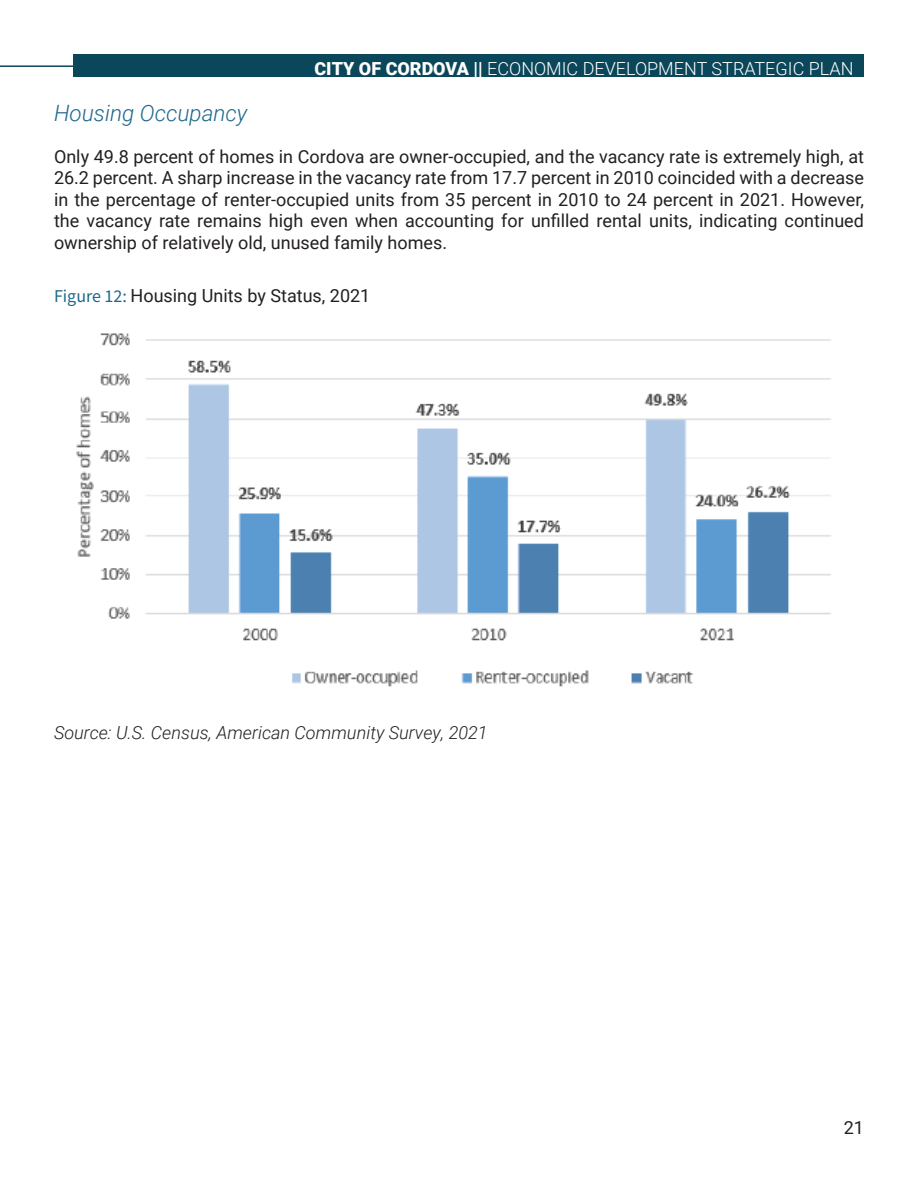
<style>
.page{position:relative;width:918px;height:1188px;background:#fff}
.page>*{position:absolute;margin:0;border:0;box-sizing:border-box;transform-origin:0 0}
.Subsection{font:italic 300 22.5px "Roboto";color:#1e688c}
.Text{font:18px/21.6px "Roboto";color:#231f20;text-align:justify}
.t1{font:300 18px "Roboto";color:#fff}
.Source{font:italic 300 18px "Roboto";color:#231f20}
.s1{font-weight:900}
.s2{font-family:"Source Sans Variable";color:#1e688c}
</style>
<div class="page">
<hr style="left:0;top:65px;width:864px;height:2px;background:#0b475a">
<div style="left:73px;top:54px;width:791px;height:23px;background:#0b475a"></div>
<img style="left:76px;top:333px;width:755px;height:354px">
<p class="t1" style="left:314px;top:56px;width:541px"><span class="s1">CITY OF CORDOVA ||</span> ECONOMIC DEVELOPMENT STRATEGIC PLAN</p>
<p class="Subsection" style="left:54px;top:97px;width:195px">Housing Occupancy</p>
<p class="Text" style="left:54px;top:145px;width:812px">Only 49.8 percent of homes in Cordova are owner-occupied, and the vacancy rate is extremely high, at 26.2 percent. A sharp increase in the vacancy rate from 17.7 percent in 2010 coincided with a decrease in the percentage of renter-occupied units from 35 percent in 2010 to 24 percent in 2021. However, the vacancy rate remains high even when accounting for unfilled rental units, indicating continued ownership of relatively old, unused family homes.</p>
<p class="Text" style="left:54px;top:284px;width:318px"><span class="s2">Figure 12:</span> Housing Units by Status, 2021</p>
<p class="Source" style="left:54px;top:720px;width:435px">Source: U.S. Census, American Community Survey, 2021</p>
<p class="Text" style="left:844px;top:1116px;width:22px">21</p>
</div>
